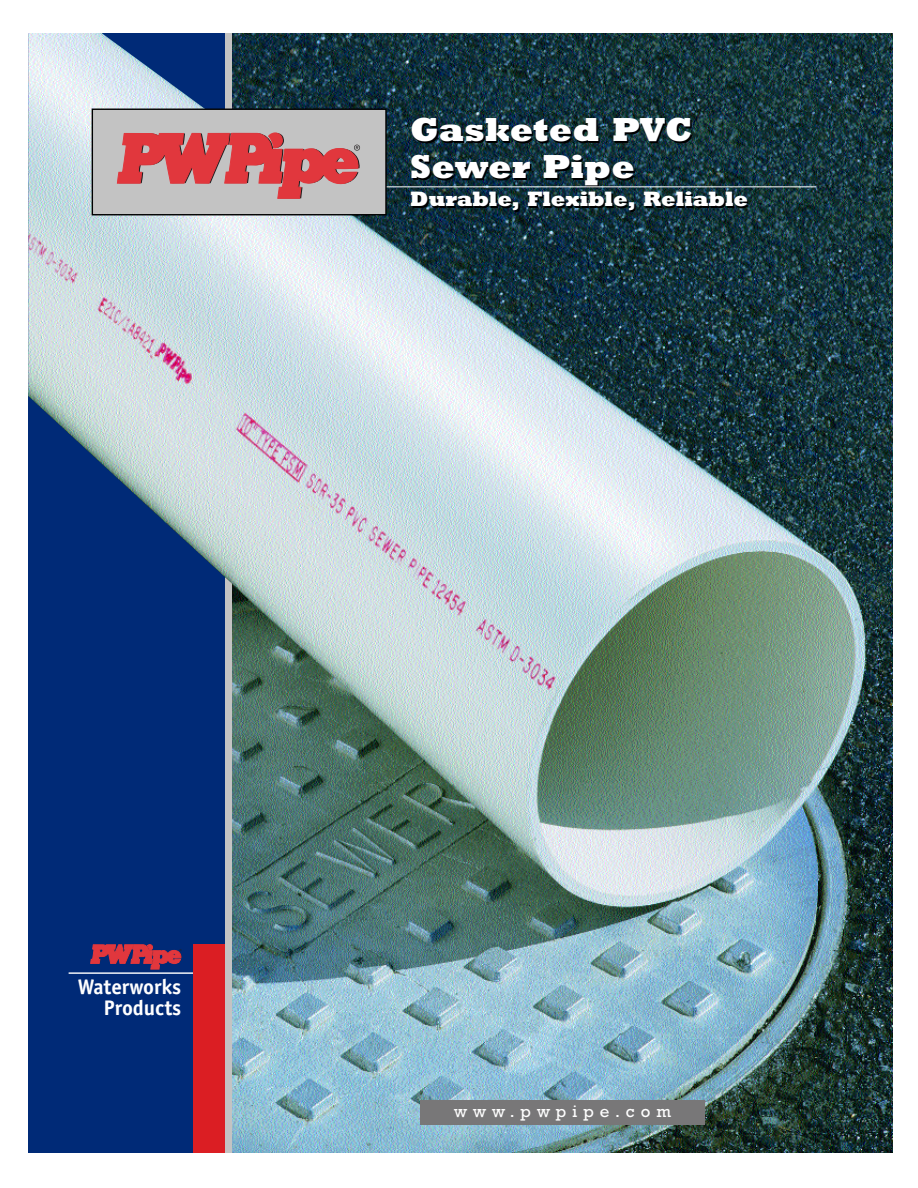
<style>
.page{position:relative;width:918px;height:1188px;background:#fff}
.page>*{position:absolute;margin:0;border:0;box-sizing:border-box;transform-origin:0 0}
.t1{font:800 33.9px/36.6px "Rockwell";color:#fff}
.t2{font:800 21.15px "Rockwell";letter-spacing:-.005em;color:#fff}
.t3{font:700 21.15px/21.1px "Officina Sans";color:#fff;text-align:right}
.t4{font:16.95px "Rockwell";letter-spacing:.35em;color:#fff}
</style>
<div class="page">
<img style="left:231px;top:33px;width:662px;height:1120px">
<div style="left:28px;top:33px;width:199px;height:1120px;background:#002a77"></div>
<div style="left:225px;top:33px;width:6px;height:1120px;background:#c3c3c3"></div>
<img style="left:28px;top:33px;width:863px;height:929px">
<div style="left:92px;top:109px;width:294px;height:106px;background:#c3c3c3"></div>
<svg style="left:117px;top:132px;width:243px;height:67px"></svg>
<div style="left:92px;top:109px;width:295px;height:106px;border:1px solid #000"></div>
<hr style="left:69px;top:972px;width:150px;height:2px;background:#fff">
<div style="left:194px;top:945px;width:31px;height:208px;background:#db1e23"></div>
<svg style="left:90px;top:944px;width:92px;height:25px"></svg>
<div style="left:420px;top:1101px;width:285px;height:24px;background:#787778"></div>
<h1 class="t1" style="left:410px;top:115px;width:284px">Gasketed PVC<br>Sewer Pipe</h1>
<p class="t2" style="left:410px;top:192px;width:339px">Durable, Flexible, Reliable</p>
<p class="t3" style="left:78px;top:978px;width:105px">Waterworks<br>Products</p>
<p class="t4" style="left:454px;top:1106px;width:218px">www.pwpipe.com</p>
</div>
